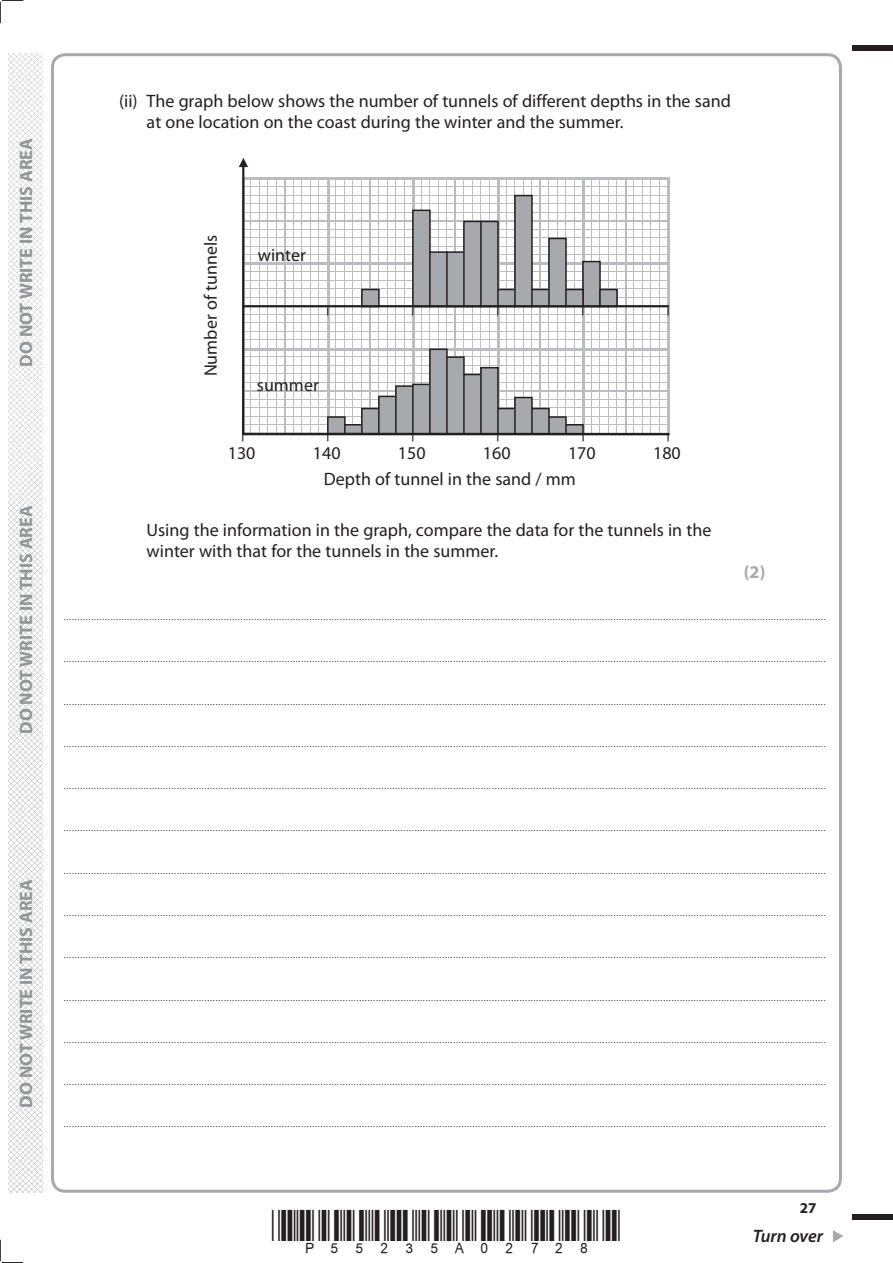
<style>
.page{position:relative;width:893px;height:1263px;background:#fff}
.page>*{position:absolute;margin:0;border:0;box-sizing:border-box;transform-origin:0 0}
.t1{font:18px/21px "Myriad Pro";color:#231f20}
.t2{font:700 18px "Myriad Pro";color:#939598}
.t3{font:italic 600 18px "Myriad Pro";letter-spacing:-.005em;color:#231f20}
.t4{font:700 18px "Myriad Pro";color:#a7a9ac}
.t5{font:700 15px "Myriad Pro";color:#231f20}
.t6{font:9px "Myriad Pro";color:#231f20}
</style>
<div class="page">
<div style="left:853px;top:45px;width:40px;height:5px;background:#231f20"></div>
<div style="left:853px;top:1214px;width:40px;height:6px;background:#231f20"></div>
<svg style="left:0;top:0;width:23px;height:23px"></svg>
<svg style="left:0;top:1240px;width:23px;height:23px"></svg>
<img style="left:8px;top:53px;width:34px;height:1140px">
<svg style="left:241px;top:167px;width:429px;height:269px"></svg>
<svg style="left:239px;top:158px;width:9px;height:9px"></svg>
<hr style="left:243px;top:305px;width:425px;height:2px;background:#231f20">
<svg style="left:833px;top:1230px;width:10px;height:12px"></svg>
<h1 class="t2" style="left:19px;top:367px;width:230px;rotate:-90deg">DO NOT WRITE IN THIS AREA</h1>
<h1 class="t2" style="left:19px;top:734px;width:230px;rotate:-90deg">DO NOT WRITE IN THIS AREA</h1>
<h1 class="t2" style="left:19px;top:1108px;width:230px;rotate:-90deg">DO NOT WRITE IN THIS AREA</h1>
<h1 class="t1" style="left:147px;top:92px;width:586px;text-indent:-28px">(ii) The graph below shows the number of tunnels of different depths in the sand at one location on the coast during the winter and the summer.</h1>
<h1 class="t1" style="left:201px;top:376px;width:143px;rotate:-90deg">Number of tunnels</h1>
<h1 class="t1" style="left:258px;top:246px;width:50px">winter</h1>
<h1 class="t1" style="left:317px;top:316px;width:10px;rotate:-90deg">–</h1>
<h1 class="t1" style="left:402px;top:316px;width:10px;rotate:-90deg">–</h1>
<h1 class="t1" style="left:487px;top:316px;width:10px;rotate:-90deg">–</h1>
<h1 class="t1" style="left:572px;top:316px;width:10px;rotate:-90deg">–</h1>
<h1 class="t1" style="left:657px;top:316px;width:10px;rotate:-90deg">–</h1>
<h1 class="t1" style="left:257px;top:376px;width:63px">summer</h1>
<h1 class="t1" style="left:232px;top:442px;width:10px;rotate:-90deg">–</h1>
<h1 class="t1" style="left:228px;top:443px;width:29px">130</h1>
<h1 class="t1" style="left:317px;top:442px;width:10px;rotate:-90deg">–</h1>
<h1 class="t1" style="left:402px;top:442px;width:10px;rotate:-90deg">–</h1>
<h1 class="t1" style="left:487px;top:442px;width:10px;rotate:-90deg">–</h1>
<h1 class="t1" style="left:572px;top:442px;width:10px;rotate:-90deg">–</h1>
<h1 class="t1" style="left:657px;top:442px;width:10px;rotate:-90deg">–</h1>
<h1 class="t1" style="left:313px;top:443px;width:29px">140</h1>
<h1 class="t1" style="left:398px;top:443px;width:29px">150</h1>
<h1 class="t1" style="left:483px;top:443px;width:29px">160</h1>
<h1 class="t1" style="left:568px;top:443px;width:29px">170</h1>
<h1 class="t1" style="left:653px;top:443px;width:29px">180</h1>
<h1 class="t1" style="left:324px;top:470px;width:254px">Depth of tunnel in the sand / mm</h1>
<h1 class="t1" style="left:147px;top:520px;width:566px">Using the information in the graph, compare the data for the tunnels in the winter with that for the tunnels in the summer.</h1>
<h1 class="t4" style="left:744px;top:565px;width:23px">(2)</h1>
<p class="t6" style="left:64px;top:614px;width:763px">....................................................................................................................................................................................................................................................................................</p>
<p class="t6" style="left:64px;top:656px;width:763px">....................................................................................................................................................................................................................................................................................</p>
<p class="t6" style="left:64px;top:698px;width:763px">....................................................................................................................................................................................................................................................................................</p>
<p class="t6" style="left:64px;top:740px;width:763px">....................................................................................................................................................................................................................................................................................</p>
<p class="t6" style="left:64px;top:783px;width:763px">....................................................................................................................................................................................................................................................................................</p>
<p class="t6" style="left:64px;top:825px;width:763px">....................................................................................................................................................................................................................................................................................</p>
<p class="t6" style="left:64px;top:867px;width:763px">....................................................................................................................................................................................................................................................................................</p>
<p class="t6" style="left:64px;top:910px;width:763px">....................................................................................................................................................................................................................................................................................</p>
<p class="t6" style="left:64px;top:952px;width:763px">....................................................................................................................................................................................................................................................................................</p>
<p class="t6" style="left:64px;top:994px;width:763px">....................................................................................................................................................................................................................................................................................</p>
<p class="t6" style="left:64px;top:1036px;width:763px">....................................................................................................................................................................................................................................................................................</p>
<p class="t6" style="left:64px;top:1079px;width:763px">....................................................................................................................................................................................................................................................................................</p>
<p class="t6" style="left:64px;top:1121px;width:763px">....................................................................................................................................................................................................................................................................................</p>
<h2 class="t5" style="left:800px;top:1202px;width:18px">27</h2>
<h1 class="t3" style="left:753px;top:1226px;width:72px">Turn over</h1>
</div>
